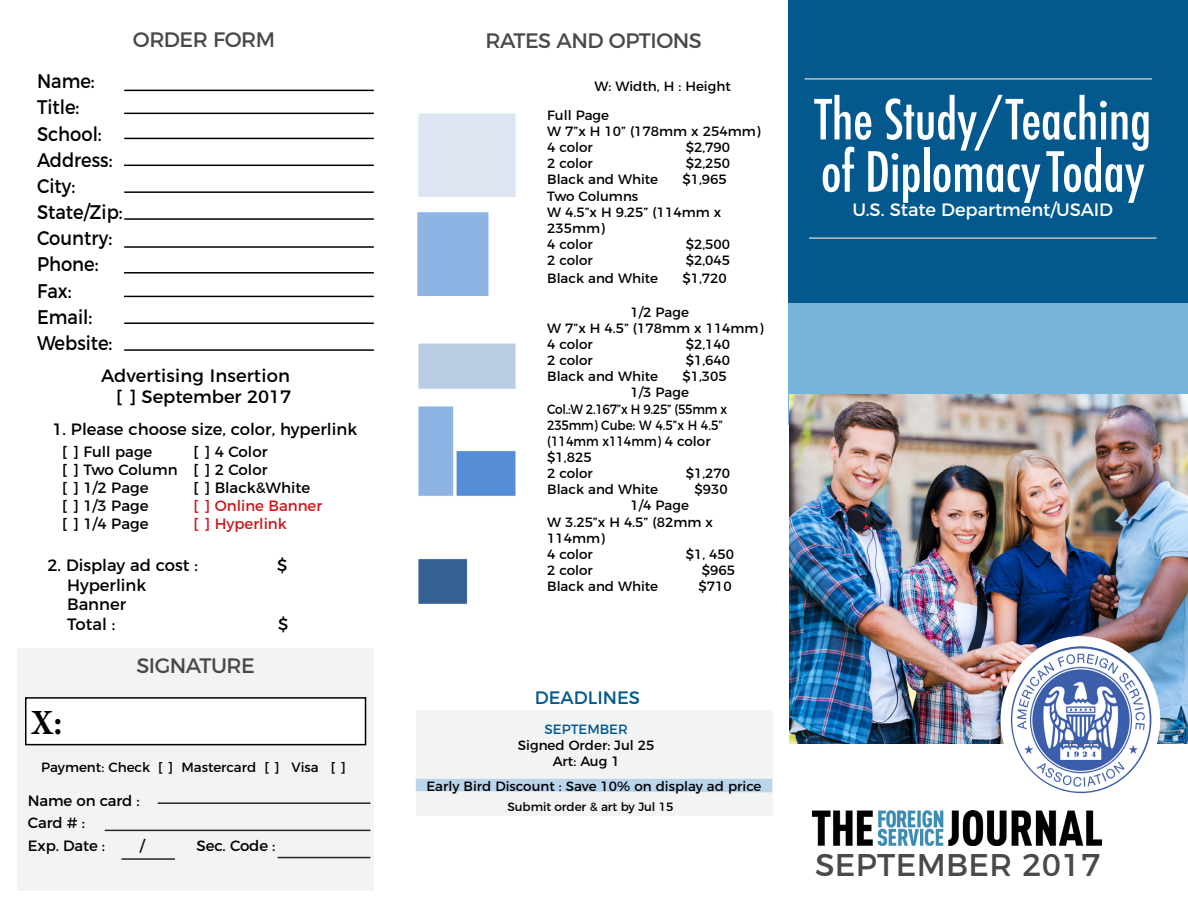
<style>
.page{position:relative;width:1188px;height:918px;background:#fff}
.page>*{position:absolute;margin:0;border:0;box-sizing:border-box;transform-origin:0 0}
.t1{font:500 condensed 53.85px/52.3px "Futura";letter-spacing:-.005em;color:#fff}
.t2{font:700 condensed 35.85px "Minion Pro";color:#000}
.t3{font:31.35px "Montserrat";letter-spacing:.01em;color:#494949}
.t4{font:20.85px "Montserrat";letter-spacing:-.025em;color:#494949}
.t5{font:19.8px/26.1px "Montserrat";color:#000;scale:.91 1}
.t6{font:18px/21.6px "Montserrat";letter-spacing:.01em;color:#000;text-align:right}
.t7{font:18px "Montserrat";letter-spacing:-.005em;color:#fff}
.t8{font:18px "Montserrat";color:#03588d}
.t9{font:16.5px/19.8px "Montserrat";color:#000}
.t10{font:15px/18px "Montserrat";color:#000}
.t11{font:15px/18px "Montserrat";color:#cd171a}
.t12{font:13.5px/16.2px "Montserrat";color:#000}
.t13{font:13.5px "Montserrat";letter-spacing:-.025em;color:#000;scale:.9 1}
.t14{font:13.5px "Montserrat";color:#000;scale:.9 1}
.t15{font:13.5px "Montserrat";color:#03588d}
.t16{font:12px "Montserrat";letter-spacing:-.01em;color:#000}
</style>
<div class="page">
<div style="left:788px;top:0;width:400px;height:303px;background:#03588d"></div>
<div style="left:788px;top:303px;width:400px;height:122px;background:#76b4da"></div>
<hr style="left:124px;top:90px;width:250px;height:1px;background:#000">
<hr style="left:124px;top:113px;width:250px;height:1px;background:#000">
<hr style="left:124px;top:138px;width:250px;height:1px;background:#000">
<hr style="left:124px;top:165px;width:250px;height:1px;background:#000">
<hr style="left:124px;top:191px;width:250px;height:2px;background:#000">
<hr style="left:124px;top:296px;width:250px;height:1px;background:#000">
<hr style="left:124px;top:246px;width:250px;height:2px;background:#000">
<hr style="left:124px;top:272px;width:250px;height:2px;background:#000">
<hr style="left:124px;top:322px;width:250px;height:2px;background:#000">
<hr style="left:124px;top:349px;width:250px;height:2px;background:#000">
<hr style="left:124px;top:218px;width:250px;height:2px;background:#000">
<img style="left:813px;top:810px;width:289px;height:36px">
<div style="left:17px;top:648px;width:357px;height:243px;background:#f2f3f3"></div>
<div style="left:418px;top:113px;width:98px;height:84px;background:#dde5f2"></div>
<div style="left:417px;top:212px;width:72px;height:84px;background:#8eb4e3"></div>
<div style="left:418px;top:343px;width:98px;height:46px;background:#b9cde5"></div>
<img style="left:418px;top:406px;width:98px;height:90px">
<img style="left:418px;top:559px;width:50px;height:45px">
<img style="left:789px;top:395px;width:399px;height:349px">
<div style="left:26px;top:698px;width:340px;height:47px;background:#fff"></div>
<div style="left:25px;top:697px;width:341px;height:48px;border:2px solid #000"></div>
<div style="left:416px;top:710px;width:356px;height:106px;background:#f2f3f3"></div>
<div style="left:416px;top:779px;width:356px;height:13px;background:#b9d4eb"></div>
<img style="left:1000px;top:636px;width:160px;height:158px">
<img style="left:1011px;top:646px;width:140px;height:147px">
<hr style="left:805px;top:78px;width:347px;height:2px;background:#bdc4c5">
<hr style="left:809px;top:237px;width:348px;height:2px;background:#bdc4c5">
<h3 class="t5" style="left:37px;top:67px;width:96px">Name:<br>Title:<br>School:<br>Address:<br>City:<br>State/Zip:<br>Country:<br>Phone:<br>Fax:<br>Email:<br>Website:</h3>
<h3 class="t4" style="left:133px;top:23px;width:144px">ORDER FORM</h3>
<h3 class="t4" style="left:485px;top:24px;width:218px">RATES AND OPTIONS</h3>
<p class="t12" style="left:595px;top:77px;width:138px">W: Width, H : Height</p>
<p class="t12" style="left:547px;top:106px;width:215px">Full Page<br>W 7”x H 10” (178mm x 254mm)<br>4 color</p>
<p class="t12" style="left:686px;top:138px;width:46px">$2,790</p>
<p class="t12" style="left:547px;top:154px;width:47px">2 color</p>
<p class="t12" style="left:686px;top:154px;width:46px">$2,250</p>
<p class="t12" style="left:547px;top:170px;width:113px">Black and White</p>
<p class="t12" style="left:682px;top:170px;width:46px">$1,965</p>
<p class="t12" style="left:547px;top:187px;width:176px">Two Columns<br>W 4.5”x H 9.25” (114mm x<br>235mm)<br>4 color</p>
<p class="t12" style="left:686px;top:235px;width:46px">$2,500</p>
<p class="t12" style="left:547px;top:251px;width:47px">2 color</p>
<p class="t12" style="left:686px;top:251px;width:46px">$2,045</p>
<p class="t12" style="left:547px;top:269px;width:113px">Black and White</p>
<p class="t12" style="left:682px;top:269px;width:46px">$1,720</p>
<p class="t12" style="left:547px;top:303px;width:218px;text-indent:83px">1/2 Page<br>W 7”x H 4.5” (178mm x 114mm)<br>4 color</p>
<p class="t12" style="left:686px;top:335px;width:46px">$2,140</p>
<h3 class="t6" style="left:101px;top:363px;width:192px">Advertising Insertion [ ] September 2017</h3>
<p class="t9" style="left:52px;top:418px;width:306px">1. Please choose size, color, hyperlink</p>
<p class="t10" style="left:62px;top:442px;width:117px">[ ] Full page<br>[ ] Two Column [ ] 1/2 Page<br>[ ] 1/3 Page<br>[ ] 1/4 Page</p>
<p class="t10" style="left:194px;top:442px;width:118px">[ ] 4 Color<br>[ ] 2 Color<br>[ ] Black&amp;White</p>
<p class="t11" style="left:194px;top:496px;width:130px">[ ] Online Banner [ ] Hyperlink</p>
<p class="t9" style="left:47px;top:554px;width:152px">2. Display ad cost :</p>
<p class="t9" style="left:277px;top:554px;width:12px">$</p>
<p class="t9" style="left:67px;top:574px;width:81px">Hyperlink<br>Banner<br>Total :</p>
<p class="t9" style="left:278px;top:613px;width:12px">$</p>
<h3 class="t4" style="left:136px;top:649px;width:120px">SIGNATURE</h3>
<h2 class="t2" style="left:31px;top:698px;width:33px">X:</h2>
<p class="t12" style="left:41px;top:758px;width:306px">Payment: Check [ ] Mastercard [ ] Visa [ ]</p>
<p class="t10" style="left:28px;top:788px;width:113px;line-height:22.4px">Name on card :<br>Card # :<br>Exp. Date :</p>
<p class="t10" style="left:140px;top:835px;width:6px">/</p>
<p class="t10" style="left:197px;top:835px;width:81px">Sec. Code :</p>
<p class="t12" style="left:547px;top:351px;width:47px">2 color</p>
<p class="t12" style="left:686px;top:351px;width:46px">$1,640</p>
<p class="t12" style="left:547px;top:367px;width:113px">Black and White</p>
<p class="t12" style="left:682px;top:367px;width:46px">$1,305</p>
<p class="t12" style="left:630px;top:383px;width:60px">1/3 Page</p>
<p class="t13" style="left:547px;top:398px;width:201px">Col.:W 2.167”x H 9.25” (55mm x</p>
<p class="t13" style="left:547px;top:414px;width:197px">235mm) Cube: W 4.5”x H 4.5”</p>
<p class="t14" style="left:547px;top:430px;width:183px">(114mm x114mm) 4 color</p>
<p class="t12" style="left:547px;top:448px;width:46px">$1,825</p>
<p class="t12" style="left:547px;top:464px;width:47px">2 color</p>
<p class="t12" style="left:686px;top:464px;width:46px">$1,270</p>
<p class="t12" style="left:547px;top:480px;width:113px">Black and White</p>
<p class="t12" style="left:695px;top:480px;width:35px">$930</p>
<p class="t12" style="left:547px;top:496px;width:167px;text-indent:83px">1/4 Page<br>W 3.25”x H 4.5” (82mm x<br>114mm)<br>4 color</p>
<p class="t12" style="left:686px;top:545px;width:50px">$1, 450</p>
<p class="t12" style="left:547px;top:561px;width:47px">2 color</p>
<p class="t12" style="left:702px;top:561px;width:35px">$965</p>
<p class="t12" style="left:547px;top:577px;width:113px">Black and White</p>
<p class="t12" style="left:699px;top:577px;width:35px">$710</p>
<h3 class="t8" style="left:535px;top:683px;width:107px">DEADLINES</h3>
<p class="t15" style="left:545px;top:718px;width:85px">SEPTEMBER</p>
<p class="t12" style="left:518px;top:736px;width:138px;text-align:center">Signed Order: Jul 25<br>Art: Aug 1</p>
<p class="t12" style="left:426px;top:777px;width:337px">Early Bird Discount : Save 10% on display ad price</p>
<p class="t16" style="left:508px;top:797px;width:167px">Submit order &amp; art by Jul 15</p>
<h1 class="t1" style="left:814px;top:94px;width:339px">The Study/Teaching of Diplomacy Today</h1>
<h3 class="t7" style="left:852px;top:195px;width:262px">U.S. State Department/USAID</h3>
<h3 class="t3" style="left:815px;top:840px;width:287px">SEPTEMBER 2017</h3>
</div>
